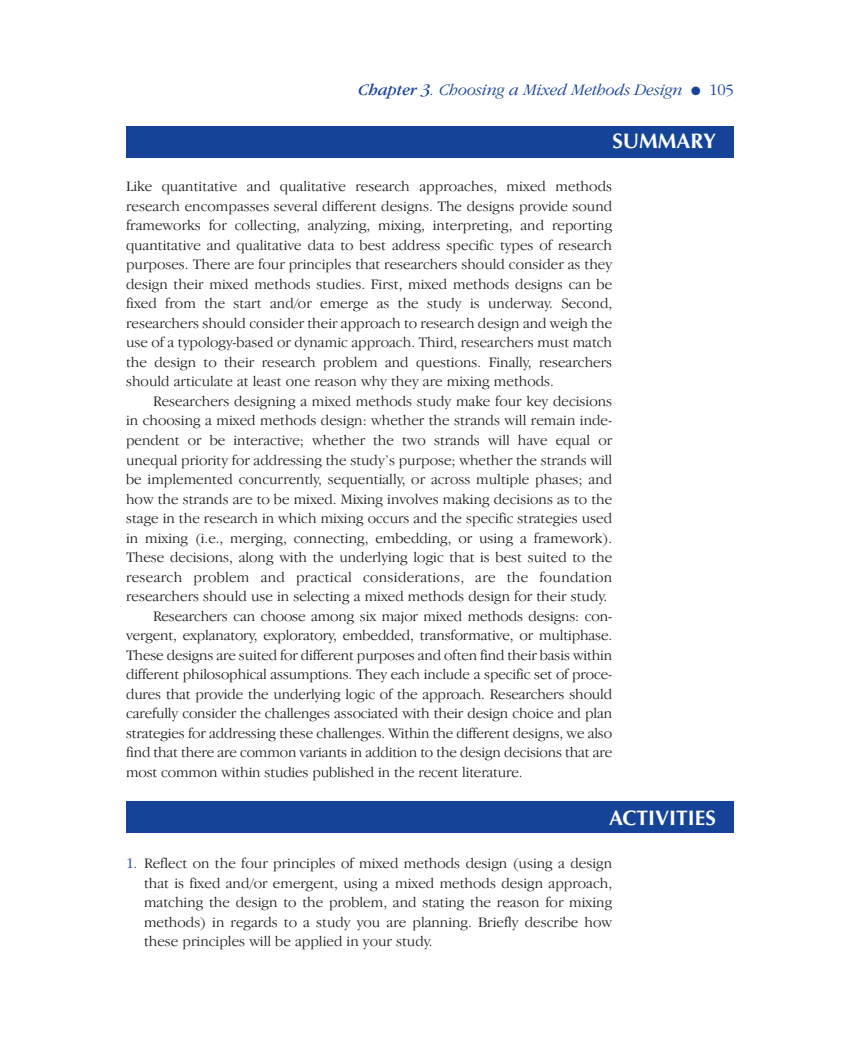
<style>
.page{position:relative;width:851px;height:1040px;background:#fff}
.page>*{position:absolute;margin:0;border:0;box-sizing:border-box;transform-origin:0 0}
.t1{font:700 21px "Optima";color:#fff}
.t2{font:italic 300 16.5px "Garamond IT Cby BT";color:#154398}
.t3{font:300 15px/19.5px "Garamond IT Cby BT";color:#231f20;text-align:justify}
.t4{font:300 15px "Garamond IT Cby BT";letter-spacing:.02em;color:#231f20}
.s1{font-weight:400}
.s2{font-style:normal}
.s3{color:#154398}
</style>
<div class="page">
<div style="left:126px;top:126px;width:608px;height:32px;background:#154398"></div>
<div style="left:126px;top:801px;width:608px;height:31px;background:#154398"></div>
<p class="t2" style="left:358px;top:84px;width:377px"><span class="s1">Chapter 3</span>. Choosing a Mixed Methods Design ● <span class="s2">105</span></p>
<p class="t1" style="left:612px;top:132px;width:105px">SUMMARY</p>
<p class="t3" style="left:126px;top:178px;width:487px">Like quantitative and qualitative research approaches, mixed methods</p>
<p class="t3" style="left:126px;top:198px;width:487px">research encompasses several different designs. The designs provide sound</p>
<p class="t3" style="left:126px;top:217px;width:487px">frameworks for collecting, analyzing, mixing, interpreting, and reporting</p>
<p class="t3" style="left:126px;top:237px;width:487px">quantitative and qualitative data to best address specific types of research</p>
<p class="t3" style="left:126px;top:256px;width:487px">purposes. There are four principles that researchers should consider as they</p>
<p class="t3" style="left:126px;top:276px;width:487px">design their mixed methods studies. First, mixed methods designs can be</p>
<p class="t3" style="left:126px;top:295px;width:487px">fixed from the start and/or emerge as the study is underway. Second,</p>
<p class="t3" style="left:126px;top:315px;width:487px">researchers should consider their approach to research design and weigh the</p>
<p class="t3" style="left:126px;top:334px;width:487px">use of a typology-based or dynamic approach. Third, researchers must match</p>
<p class="t3" style="left:126px;top:354px;width:487px">the design to their research problem and questions. Finally, researchers</p>
<p class="t3" style="left:126px;top:373px;width:429px">should articulate at least one reason why they are mixing methods.</p>
<p class="t3" style="left:153px;top:393px;width:460px">Researchers designing a mixed methods study make four key decisions</p>
<p class="t3" style="left:126px;top:412px;width:487px">in choosing a mixed methods design: whether the strands will remain inde-</p>
<p class="t3" style="left:126px;top:432px;width:487px">pendent or be interactive; whether the two strands will have equal or</p>
<p class="t3" style="left:126px;top:451px;width:487px">unequal priority for addressing the study’s purpose; whether the strands will</p>
<p class="t3" style="left:126px;top:471px;width:487px">be implemented concurrently, sequentially, or across multiple phases; and</p>
<p class="t3" style="left:126px;top:490px;width:487px">how the strands are to be mixed. Mixing involves making decisions as to the</p>
<p class="t3" style="left:126px;top:510px;width:487px">stage in the research in which mixing occurs and the specific strategies used</p>
<p class="t3" style="left:126px;top:529px;width:487px">in mixing (i.e., merging, connecting, embedding, or using a framework).</p>
<p class="t3" style="left:126px;top:549px;width:487px">These decisions, along with the underlying logic that is best suited to the</p>
<p class="t4" style="left:126px;top:571px;width:487px">research problem and practical considerations, are the foundation</p>
<p class="t3" style="left:126px;top:588px;width:482px">researchers should use in selecting a mixed methods design for their study.</p>
<p class="t3" style="left:153px;top:607px;width:460px">Researchers can choose among six major mixed methods designs: con-</p>
<p class="t3" style="left:126px;top:627px;width:487px">vergent, explanatory, exploratory, embedded, transformative, or multiphase.</p>
<p class="t3" style="left:126px;top:646px;width:487px">These designs are suited for different purposes and often find their basis within</p>
<p class="t3" style="left:126px;top:666px;width:487px">different philosophical assumptions. They each include a specific set of proce-</p>
<p class="t3" style="left:126px;top:685px;width:487px">dures that provide the underlying logic of the approach. Researchers should</p>
<p class="t3" style="left:126px;top:705px;width:487px">carefully consider the challenges associated with their design choice and plan</p>
<p class="t3" style="left:126px;top:724px;width:487px">strategies for addressing these challenges. Within the different designs, we also</p>
<p class="t3" style="left:126px;top:744px;width:487px">find that there are common variants in addition to the design decisions that are</p>
<p class="t3" style="left:126px;top:763px;width:398px">most common within studies published in the recent literature.</p>
<p class="t1" style="left:609px;top:809px;width:108px">ACTIVITIES</p>
<p class="t3" style="left:144px;top:855px;width:469px;text-indent:-18px"><span class="s3">1.</span> Reflect on the four principles of mixed methods design (using a design that is fixed and/or emergent, using a mixed methods design approach, matching the design to the problem, and stating the reason for mixing methods) in regards to a study you are planning. Briefly describe how these principles will be applied in your study.</p>
</div>
